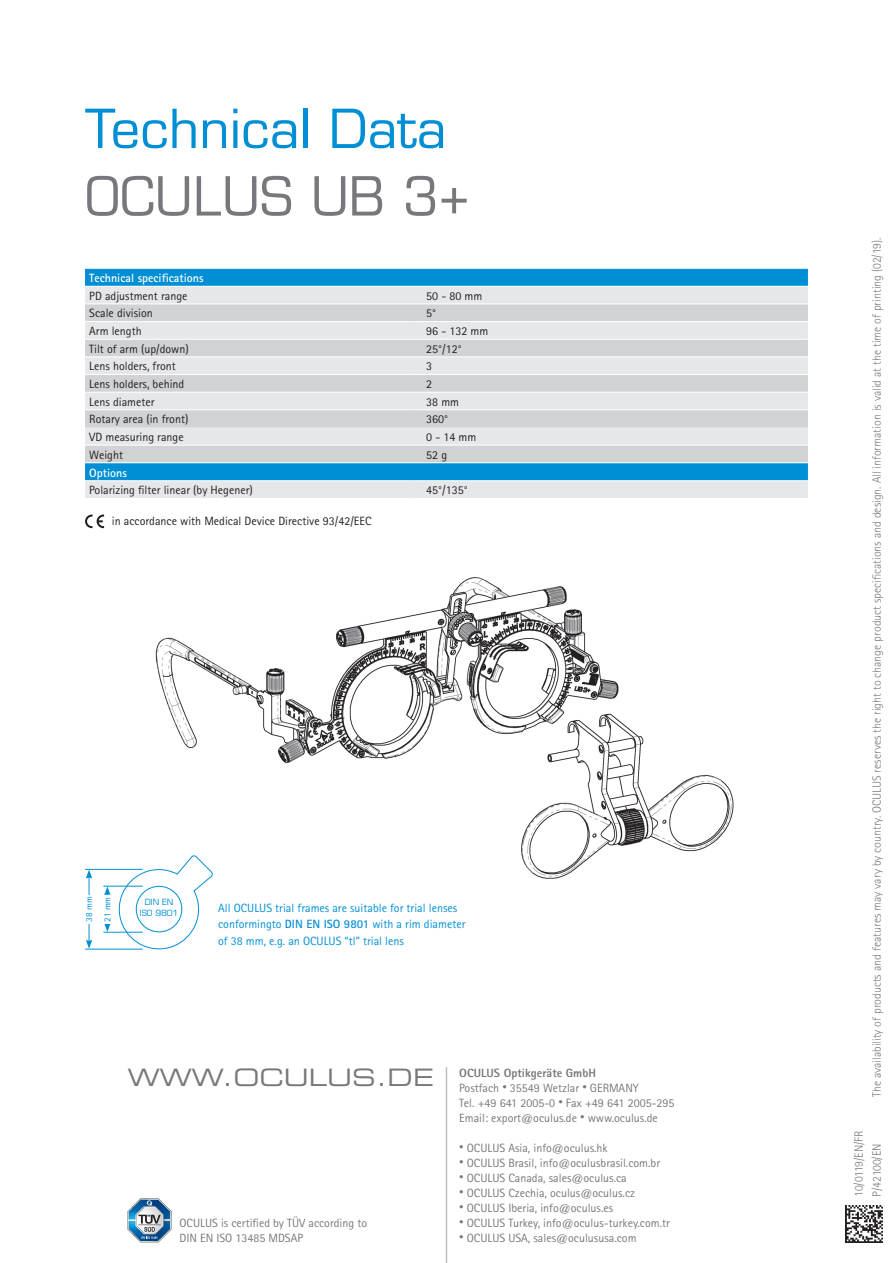
<style>
.page{position:relative;width:893px;height:1263px;background:#fff}
.page>*{position:absolute;margin:0;border:0;box-sizing:border-box;transform-origin:0 0}
.t1{font:52.5px "Eurostile";color:#008fd5}
.t2{font:52.5px "Eurostile";color:#76787b}
.t3{font:24px "Eurostile Extended Two";color:#76787b}
.t4{font:12px/15px "Rotis Sans Serif";color:#76787b}
.t5{font:12px "Rotis Sans Serif";color:#231f20}
.t6{font:300 12px/18px "Rotis Sans Serif";color:#76787b}
.t7{font:12px/16.5px "Rotis Sans Serif";color:#008fd5}
.t8{font:700 12px "Rotis Sans Serif";color:#fff}
.t9{font:9.3px/18.3px "Rotis Sans Serif";color:#008fd5}
.t10{font:8.25px/10.8px "Eurostile";color:#008fd5;text-align:center}
.s1{font-weight:700}
.s2{font-weight:800}
.s3{font-size:9px}
</style>
<div class="page">
<img style="left:155px;top:577px;width:579px;height:302px">
<div style="left:85px;top:269px;width:723px;height:17px;background:#008fd5"></div>
<svg style="left:85px;top:287px;width:723px;height:211px;background:#9bcae2"></svg>
<svg style="left:85px;top:305px;width:723px;height:157px;background:#dadbdd"></svg>
<hr style="left:85px;top:480px;width:328px;height:1px;background:#fff">
<hr style="left:413px;top:480px;width:395px;height:1px;background:#fff">
<hr style="left:85px;top:409px;width:328px;height:1px;background:#fff">
<hr style="left:413px;top:409px;width:395px;height:1px;background:#fff">
<hr style="left:85px;top:304px;width:328px;height:1px;background:#fff">
<hr style="left:85px;top:321px;width:328px;height:1px;background:#fff">
<hr style="left:85px;top:339px;width:328px;height:1px;background:#fff">
<hr style="left:85px;top:356px;width:328px;height:1px;background:#fff">
<hr style="left:85px;top:374px;width:328px;height:1px;background:#fff">
<hr style="left:85px;top:392px;width:328px;height:1px;background:#fff">
<hr style="left:413px;top:304px;width:395px;height:1px;background:#fff">
<hr style="left:413px;top:321px;width:395px;height:1px;background:#fff">
<hr style="left:413px;top:339px;width:395px;height:1px;background:#fff">
<hr style="left:413px;top:356px;width:395px;height:1px;background:#fff">
<hr style="left:413px;top:374px;width:395px;height:1px;background:#fff">
<hr style="left:413px;top:392px;width:395px;height:1px;background:#fff">
<hr style="left:85px;top:445px;width:328px;height:1px;background:#fff">
<hr style="left:413px;top:445px;width:395px;height:1px;background:#fff">
<hr style="left:85px;top:462px;width:328px;height:1px;background:#fff">
<hr style="left:413px;top:462px;width:395px;height:1px;background:#fff">
<img style="left:845px;top:1205px;width:37px;height:37px">
<svg style="left:85px;top:514px;width:19px;height:14px"></svg>
<svg style="left:118px;top:854px;width:96px;height:96px"></svg>
<div style="left:136px;top:886px;width:46px;height:46px;background:#fff;border-radius:50%"></div>
<div style="left:136px;top:886px;width:46px;height:46px;border:1px solid #008fd5;border-radius:50%"></div>
<hr style="left:85px;top:869px;width:58px;height:1px;background:#008fd5">
<hr style="left:103px;top:886px;width:40px;height:1px;background:#008fd5">
<hr style="left:103px;top:932px;width:40px;height:1px;background:#008fd5">
<hr style="left:89px;top:876px;width:1px;height:66px;background:#008fd5">
<svg style="left:86px;top:869px;width:6px;height:10px"></svg>
<svg style="left:86px;top:940px;width:6px;height:9px"></svg>
<div style="left:85px;top:895px;width:13px;height:28px;background:#fff"></div>
<svg style="left:104px;top:886px;width:7px;height:9px"></svg>
<svg style="left:104px;top:924px;width:7px;height:8px"></svg>
<hr style="left:85px;top:949px;width:58px;height:1px;background:#008fd5">
<hr style="left:446px;top:1067px;width:1px;height:196px;background:#bcbdc0">
<svg style="left:128px;top:1198px;width:44px;height:44px"></svg>
<h1 class="t1" style="left:85px;top:97px;width:363px">Technical Data</h1>
<h1 class="t2" style="left:85px;top:165px;width:386px">OCULUS UB 3+</h1>
<p class="t8" style="left:89px;top:270px;width:116px">Technical specifications</p>
<p class="t5" style="left:89px;top:289px;width:100px">PD adjustment range</p>
<p class="t5" style="left:426px;top:289px;width:57px">50 - 80 mm</p>
<p class="t5" style="left:89px;top:306px;width:65px">Scale division</p>
<p class="t5" style="left:426px;top:306px;width:11px">5°</p>
<p class="t5" style="left:89px;top:324px;width:54px">Arm length</p>
<p class="t5" style="left:426px;top:324px;width:63px">96 - 132 mm</p>
<p class="t5" style="left:89px;top:341px;width:101px">Tilt of arm (up/down)</p>
<p class="t5" style="left:426px;top:341px;width:37px">25°/12°</p>
<p class="t5" style="left:89px;top:359px;width:88px">Lens holders, front</p>
<p class="t5" style="left:426px;top:359px;width:7px">3</p>
<p class="t5" style="left:89px;top:377px;width:97px">Lens holders, behind</p>
<p class="t5" style="left:426px;top:377px;width:7px">2</p>
<p class="t5" style="left:89px;top:394px;width:67px">Lens diameter</p>
<p class="t5" style="left:426px;top:394px;width:34px">38 mm</p>
<p class="t5" style="left:89px;top:412px;width:101px">Rotary area (in front)</p>
<p class="t5" style="left:426px;top:412px;width:23px">360°</p>
<p class="t5" style="left:89px;top:430px;width:96px">VD measuring range</p>
<p class="t5" style="left:426px;top:430px;width:51px">0 - 14 mm</p>
<p class="t5" style="left:89px;top:447px;width:35px">Weight</p>
<p class="t5" style="left:426px;top:447px;width:22px">52 g</p>
<p class="t8" style="left:89px;top:465px;width:39px">Options</p>
<p class="t5" style="left:89px;top:483px;width:165px">Polarizing filter linear (by Hegener)</p>
<p class="t5" style="left:426px;top:483px;width:43px">45°/135°</p>
<p class="t5" style="left:112px;top:514px;width:261px">in accordance with Medical Device Directive 93/42/EEC</p>
<p class="t9" style="left:80px;top:922px;width:27px;rotate:-90deg">38 mm<br>21 mm</p>
<p class="t10" style="left:140px;top:897px;width:40px">DIN EN<br>ISO 9801</p>
<p class="t7" style="left:218px;top:899px;width:249px">All OCULUS trial frames are suitable for trial lenses conformingto <span class="s1">DIN EN ISO 9801</span> with a rim diameter of 38 mm, e.g. an OCULUS “tl” trial lens</p>
<h2 class="t3" style="left:128px;top:1061px;width:307px">WWW.OCULUS.DE</h2>
<p class="t4" style="left:179px;top:1215px;width:189px">OCULUS is certified by TÜV according to<br>DIN EN ISO 13485 MDSAP</p>
<p class="t4" style="left:459px;top:1065px;width:217px"><span class="s2">OCULUS Optikgeräte GmbH<br></span>Postfach <span class="s3">•</span> 35549 Wetzlar <span class="s3">•</span> GERMANY<br>Tel. +49 641 2005-0 <span class="s3">•</span> Fax +49 641 2005-295<br>Email: export@oculus.de <span class="s3">•</span> www.oculus.de</p>
<p class="t4" style="left:459px;top:1140px;width:150px"><span class="s3">•</span> OCULUS Asia, info@oculus.hk</p>
<p class="t4" style="left:459px;top:1155px;width:202px"><span class="s3">•</span> OCULUS Brasil, info@oculusbrasil.com.br</p>
<p class="t4" style="left:459px;top:1170px;width:169px"><span class="s3">•</span> OCULUS Canada, sales@oculus.ca</p>
<p class="t4" style="left:459px;top:1185px;width:177px"><span class="s3">•</span> OCULUS Czechia, oculus@oculus.cz</p>
<p class="t4" style="left:459px;top:1200px;width:156px"><span class="s3">•</span> OCULUS Iberia, info@oculus.es</p>
<p class="t4" style="left:459px;top:1215px;width:212px"><span class="s3">•</span> OCULUS Turkey, info@oculus-turkey.com.tr</p>
<p class="t4" style="left:459px;top:1230px;width:179px"><span class="s3">•</span> OCULUS USA, sales@oculususa.com</p>
<p class="t6" style="left:868px;top:1097px;width:861px;rotate:-90deg">The availability of products and features may vary by country. OCULUS reserves the right to change product specifications and design. All information is valid at the time of printing (02/19).</p>
<p class="t6" style="left:850px;top:1197px;width:68px;rotate:-90deg">10/0119/EN/FR<br>P/42100/EN</p>
</div>
